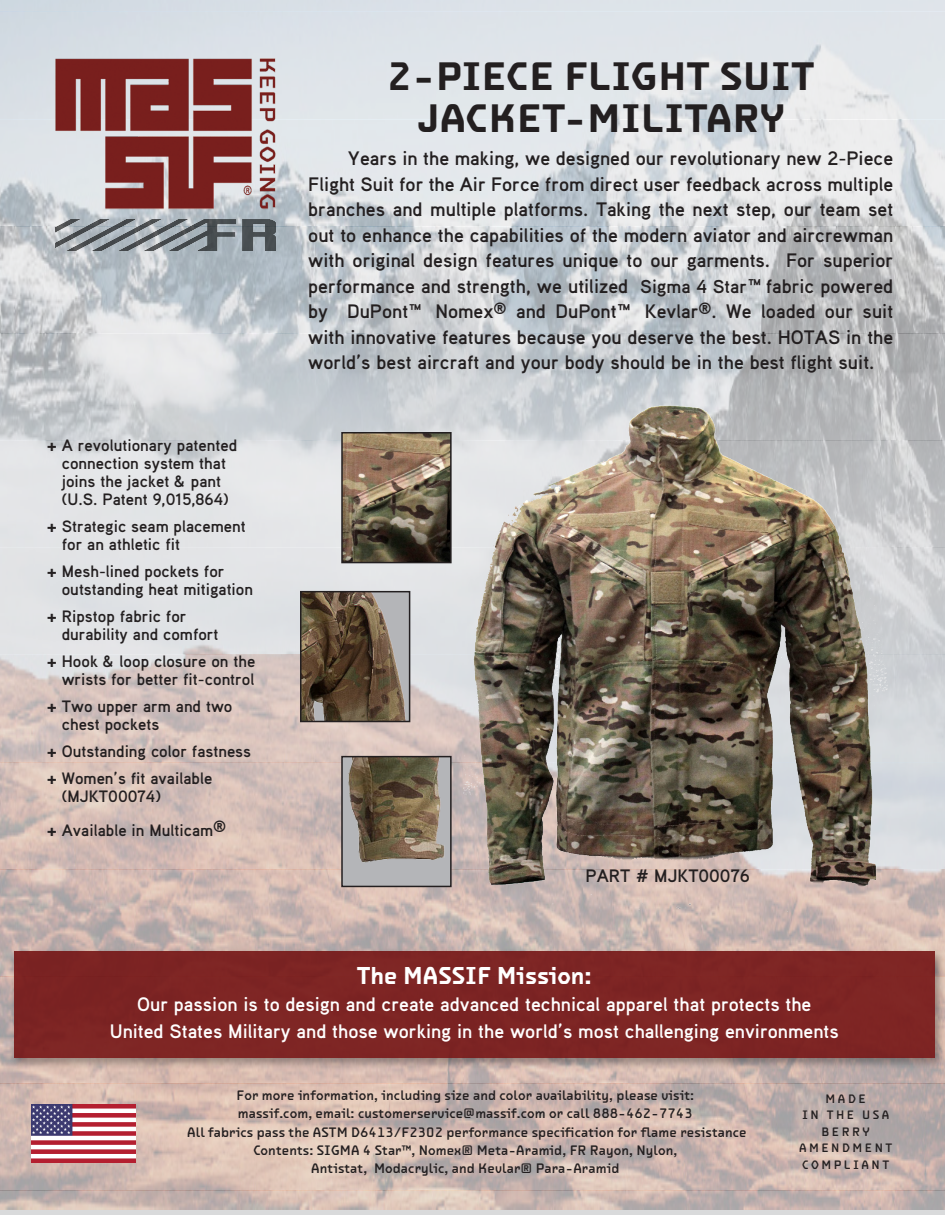
<style>
.page{position:relative;width:945px;height:1215px;background:#fff}
.page>*{position:absolute;margin:0;border:0;box-sizing:border-box;transform-origin:0 0}
.t1{font:700 39px "Das Deck";color:#231f20;scale:1.05 1}
.t2{font:700 24px "Das Deck";color:#fff}
.t3{font:700 19.5px/25.5px "Aaux Pro";color:#231f20;text-align:justify}
.t4{font:700 19.5px "Aaux Pro";color:#fff}
.t5{font:700 18px "Aaux Pro";color:#231f20}
.t6{font:700 16.5px/18px "Aaux Pro";color:#231f20}
.t7{font:500 13.5px "Das Deck";letter-spacing:.005em;color:#231f20}
.t8{font:500 12px/16.5px "Das Deck";letter-spacing:.21em;color:#231f20;text-align:center}
.s1{font-family:"Das Deck"}
.s2{font-size:18.75px}
.s3{font-size:28.5px}
.s4{font-size:27px}
</style>
<div class="page">
<img style="left:0;top:0;width:945px;height:1209px">
<img style="left:464px;top:400px;width:424px;height:511px">
<img style="left:344px;top:435px;width:105px;height:125px">
<div style="left:341px;top:432px;width:111px;height:131px;border:2px solid #231f20"></div>
<img style="left:303px;top:594px;width:104px;height:125px">
<div style="left:300px;top:591px;width:110px;height:131px;border:2px solid #231f20"></div>
<img style="left:344px;top:759px;width:105px;height:125px">
<div style="left:341px;top:756px;width:111px;height:131px;border:2px solid #231f20"></div>
<img style="left:55px;top:219px;width:222px;height:32px">
<img style="left:37px;top:51px;width:266px;height:162px">
<img style="left:31px;top:1104px;width:104px;height:58px">
<div style="left:9px;top:948px;width:936px;height:123px;background:#231f20;opacity:.45"></div>
<div style="left:14px;top:951px;width:921px;height:107px;background:#7e2424"></div>
<p class="t1" style="left:387px;top:53px;width:409px">2-PIECE FLIGHT SUIT</p>
<p class="t1" style="left:417px;top:95px;width:352px">JACKET-MILITARY</p>
<p class="t6" style="left:47px;top:436px;width:192px;text-align:center"><span class="s1">+</span> A revolutionary patented connection system that joins the jacket &amp; pant (U.S. Patent 9,015,864)</p>
<p class="t6" style="left:62px;top:517px;width:186px;text-indent:-15px"><span class="s1">+</span> Strategic seam placement for an athletic fit</p>
<p class="t6" style="left:62px;top:562px;width:193px;text-indent:-15px"><span class="s1">+</span> Mesh-lined pockets for outstanding heat mitigation</p>
<p class="t6" style="left:62px;top:607px;width:158px;text-indent:-15px"><span class="s1">+</span> Ripstop fabric for durability and comfort</p>
<p class="t6" style="left:47px;top:652px;width:210px;text-align:right"><span class="s1">+</span> Hook &amp; loop closure on the wrists for better fit-control</p>
<p class="t6" style="left:62px;top:697px;width:172px;text-indent:-15px"><span class="s1">+</span> Two upper arm and two chest pockets</p>
<p class="t6" style="left:47px;top:742px;width:206px"><span class="s1">+</span> Outstanding color fastness</p>
<p class="t6" style="left:62px;top:769px;width:152px;text-indent:-15px"><span class="s1">+</span> Women’s fit available (MJKT00074)</p>
<p class="t6" style="left:47px;top:821px;width:181px"><span class="s1">+</span> Available in Multicam®</p>
<p class="t3" style="left:308px;top:145px;width:587px;text-indent:40px">Years in the making, we designed our revolutionary new 2-Piece Flight Suit for the Air Force from direct user feedback across multiple branches and multiple platforms. Taking the next step, our team set out to enhance the capabilities of the modern aviator and aircrewman with original design features unique to our garments. For superior performance and strength, we utilized <span class="s2">Sigma 4 Star</span><span class="s3">™</span>fabric powered by DuPont<span class="s4">™</span> Nomex<sup>®</sup> and DuPont<span class="s3">™</span> Kevlar<sup>®</sup>. We loaded our suit with innovative features because you deserve the best. HOTAS in the world’s best aircraft and your body should be in the best flight suit.</p>
<p class="t5" style="left:586px;top:864px;width:166px">PART # MJKT00076</p>
<p class="t2" style="left:357px;top:961px;width:237px">The MASSIF Mission:</p>
<p class="t4" style="left:137px;top:992px;width:676px">Our passion is to design and create advanced technical apparel that protects the</p>
<p class="t4" style="left:110px;top:1019px;width:731px">United States Military and those working in the world’s most challenging environments</p>
<p class="t7" style="left:237px;top:1087px;width:459px">For more information, including size and color availability, please visit:</p>
<p class="t7" style="left:238px;top:1105px;width:456px">massif.com, email: customerservice@massif.com or call 888-462-7743</p>
<p class="t7" style="left:187px;top:1124px;width:561px">All fabrics pass the ASTM D6413/F2302 performance specification for flame resistance</p>
<p class="t7" style="left:253px;top:1142px;width:425px">Contents: SIGMA 4 Star™, Nomex® Meta-Aramid, FR Rayon, Nylon,</p>
<p class="t7" style="left:311px;top:1160px;width:310px">Antistat, Modacrylic, and Kevlar® Para-Aramid</p>
<p class="t8" style="left:826px;top:1090px;width:42px">MADE</p>
<p class="t8" style="left:802px;top:1106px;width:89px">IN THE USA</p>
<p class="t8" style="left:799px;top:1123px;width:95px">BERRY<br>AMENDMENT<br>COMPLIANT</p>
</div>
